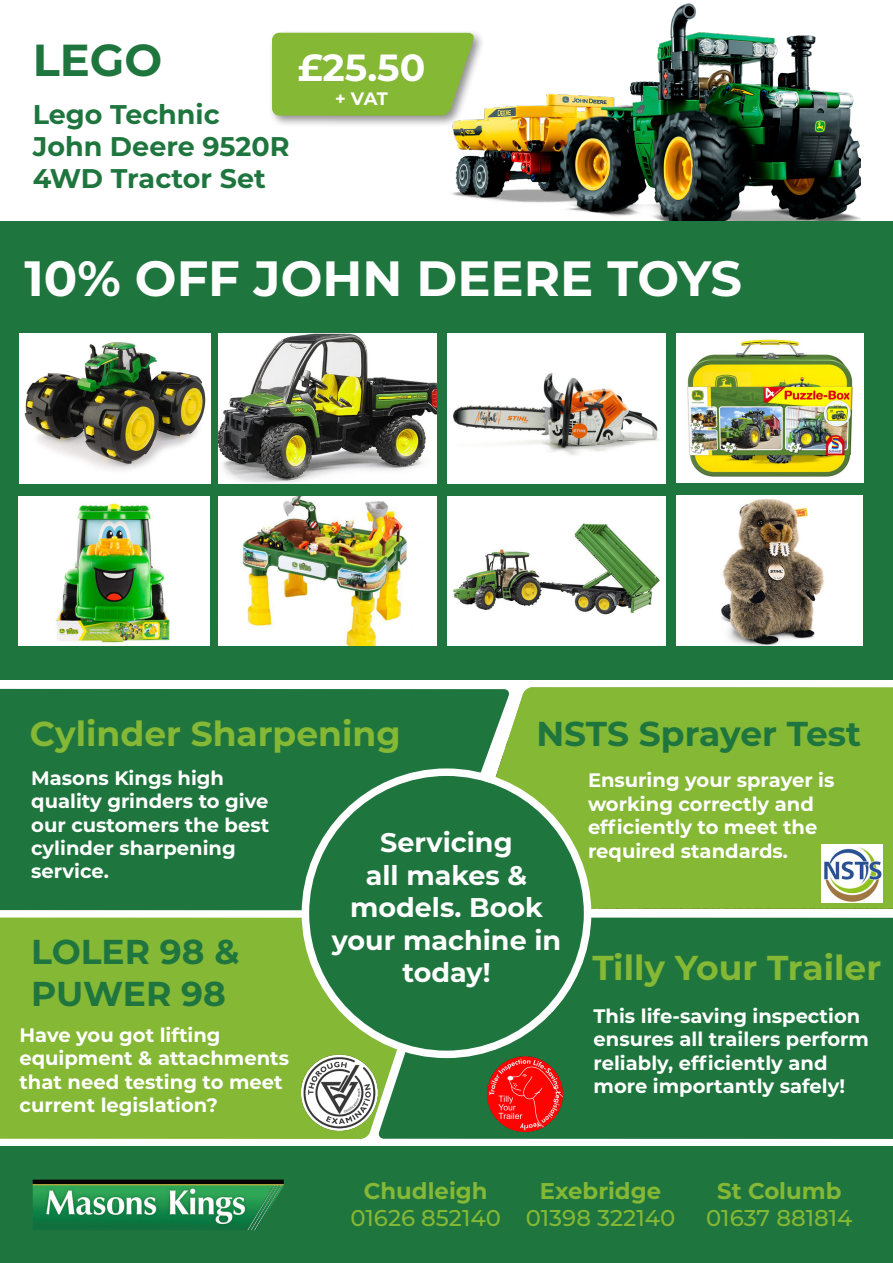
<style>
.page{position:relative;width:893px;height:1263px;background:#fff}
.page>*{position:absolute;margin:0;border:0;box-sizing:border-box;transform-origin:0 0}
.t1{font:700 49.5px "Montserrat";color:#fff}
.t2{font:700 44.85px "Montserrat";color:#1f753e}
.t3{font:700 37.8px "Montserrat";color:#fff}
.t4{font:700 34.5px "Montserrat";color:#85b835}
.t5{font:700 34.5px/41.4px "Montserrat";color:#1f753e}
.t6{font:700 27px/32.4px "Montserrat";color:#fff;text-align:center}
.t7{font:700 27px/32.4px "Montserrat";color:#1f753e}
.t8{font:500 22.8px "Montserrat";color:#85b835}
.t9{font:700 22.8px "Montserrat";color:#85b835}
.t10{font:700 19.5px/23.4px "Montserrat";color:#fff}
.t11{font:700 18px "Montserrat";color:#fff}
</style>
<div class="page">
<div style="left:0;top:689px;width:453px;height:221px;background:#1f753e"></div>
<img style="left:452px;top:3px;width:408px;height:218px">
<div style="left:0;top:221px;width:893px;height:458px;background:#1f753e"></div>
<div style="left:268px;top:29px;width:218px;height:99px;background:#231f20;opacity:.5"></div>
<svg style="left:272px;top:33px;width:203px;height:83px;background:#8ab940"></svg>
<div style="left:0;top:1147px;width:893px;height:116px;background:#1f753e"></div>
<img style="left:33px;top:1179px;width:251px;height:51px">
<img style="left:19px;top:334px;width:191px;height:149px">
<img style="left:219px;top:334px;width:218px;height:149px">
<div style="left:440px;top:917px;width:453px;height:222px;background:#1f753e"></div>
<svg style="left:0;top:917px;width:440px;height:222px;background:#82b539"></svg>
<svg style="left:453px;top:687px;width:440px;height:222px;background:#83b63a"></svg>
<div style="left:305px;top:772px;width:283px;height:282px;background:#1f753e;border-radius:50%"></div>
<div style="left:302px;top:768px;width:289px;height:290px;border:8px solid #fff;border-radius:50%"></div>
<img style="left:474px;top:1048px;width:107px;height:90px">
<img style="left:301px;top:1053px;width:78px;height:80px">
<img style="left:822px;top:844px;width:60px;height:59px">
<img style="left:448px;top:334px;width:218px;height:149px">
<img style="left:677px;top:333px;width:186px;height:150px">
<img style="left:19px;top:496px;width:191px;height:149px">
<img style="left:218px;top:496px;width:218px;height:149px">
<img style="left:447px;top:496px;width:218px;height:149px">
<img style="left:676px;top:496px;width:186px;height:149px">
<p class="t2" style="left:33px;top:28px;width:131px">LEGO</p>
<p class="t3" style="left:298px;top:40px;width:129px">£25.50</p>
<p class="t11" style="left:335px;top:86px;width:54px">+ VAT</p>
<p class="t7" style="left:33px;top:96px;width:188px">Lego Technic</p>
<p class="t7" style="left:33px;top:129px;width:258px">John Deere 9520R<br>4WD Tractor Set</p>
<p class="t1" style="left:24px;top:243px;width:719px">10% OFF JOHN DEERE TOYS</p>
<p class="t4" style="left:30px;top:708px;width:372px">Cylinder Sharpening</p>
<p class="t5" style="left:536px;top:711px;width:326px">NSTS Sprayer Test</p>
<p class="t10" style="left:31px;top:765px;width:239px">Masons Kings high quality grinders to give our customers the best cylinder sharpening service.</p>
<p class="t10" style="left:588px;top:768px;width:248px">Ensuring your sprayer is working correctly and efficiently to meet the required standards.</p>
<p class="t6" style="left:332px;top:825px;width:231px">Servicing<br>all makes &amp; models. Book your machine in today!</p>
<p class="t5" style="left:31px;top:930px;width:210px">LOLER 98 &amp;<br>PUWER 98</p>
<p class="t4" style="left:592px;top:943px;width:290px">Tilly Your Trailer</p>
<p class="t10" style="left:594px;top:1003px;width:277px">This life-saving inspection ensures all trailers perform reliably, efficiently and more importantly safely!</p>
<p class="t10" style="left:19px;top:1022px;width:271px">Have you got lifting equipment &amp; attachments that need testing to meet current legislation?</p>
<p class="t9" style="left:364px;top:1174px;width:125px">Chudleigh</p>
<p class="t8" style="left:350px;top:1202px;width:152px">01626 852140</p>
<p class="t9" style="left:540px;top:1174px;width:123px">Exebridge</p>
<p class="t8" style="left:526px;top:1202px;width:151px">01398 322140</p>
<p class="t9" style="left:717px;top:1174px;width:126px">St Columb</p>
<p class="t8" style="left:706px;top:1202px;width:148px">01637 881814</p>
</div>
